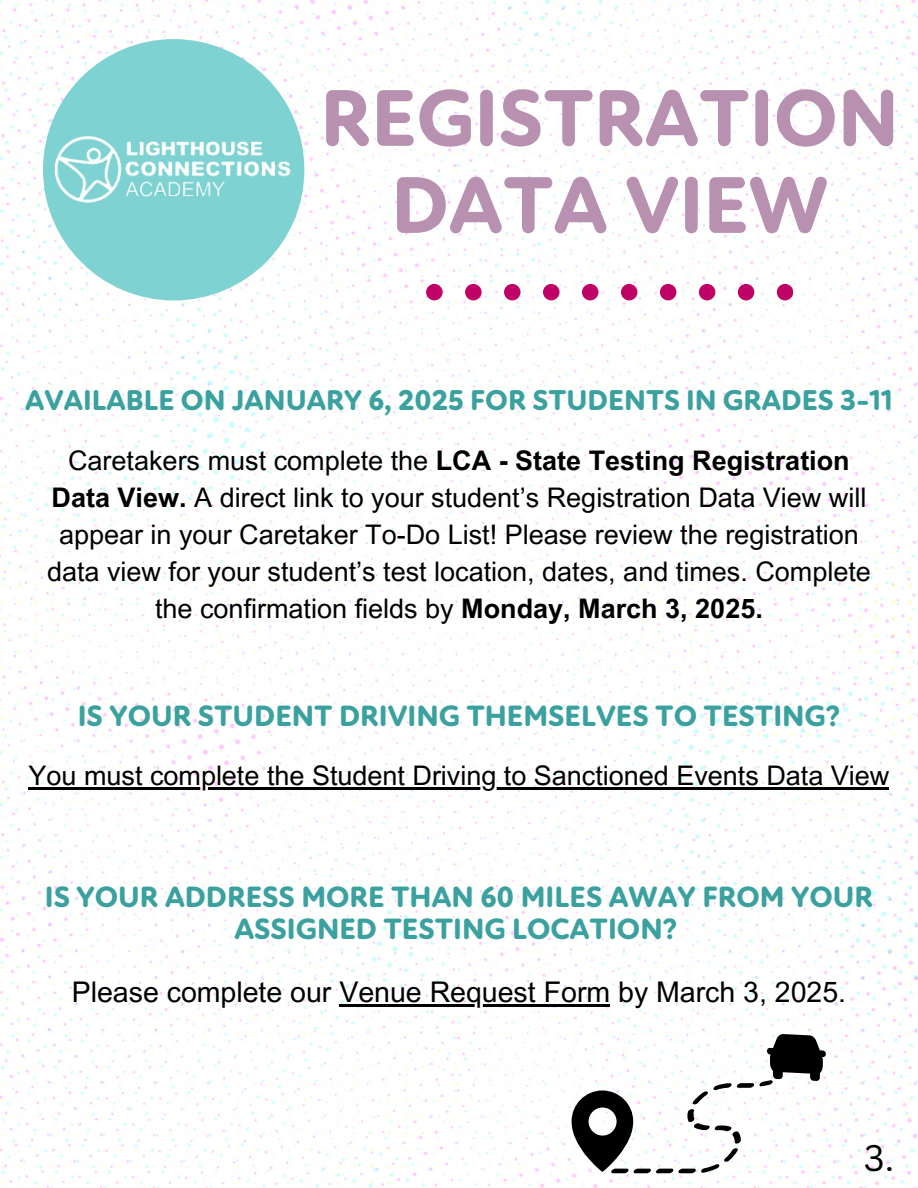
<style>
.page{position:relative;width:918px;height:1188px;background:#fff}
.page>*{position:absolute;margin:0;border:0;box-sizing:border-box;transform-origin:0 0}
.t1{font:800 81.9px/87px "New Atten Round";color:#b891b0;text-align:center}
.t2{font:36px "Canva Sans";color:#000}
.t3{font:800 30px/31.5px "New Atten Round";color:#3aa19f;text-align:center}
.t4{font:800 29.25px "New Atten Round";color:#3aa19f}
.t5{font:28.5px "Arial MT Pro";color:#000}
.t6{font:27px/37.2px "Arial MT Pro";color:#000;text-align:center}
.s1{font-weight:700}
</style>
<div class="page">
<img style="left:0;top:0;width:918px;height:1188px">
<div style="left:43px;top:39px;width:261px;height:261px;background:#7fd2d2;border-radius:50%"></div>
<img style="left:45px;top:128px;width:257px;height:83px">
<div style="left:777px;top:284px;width:16px;height:16px;background:#bf0366;border-radius:50%"></div>
<div style="left:738px;top:284px;width:16px;height:16px;background:#bf0366;border-radius:50%"></div>
<div style="left:699px;top:284px;width:16px;height:16px;background:#bf0366;border-radius:50%"></div>
<div style="left:660px;top:284px;width:16px;height:16px;background:#bf0366;border-radius:50%"></div>
<div style="left:621px;top:284px;width:16px;height:16px;background:#bf0366;border-radius:50%"></div>
<div style="left:582px;top:284px;width:16px;height:16px;background:#bf0366;border-radius:50%"></div>
<div style="left:543px;top:284px;width:17px;height:16px;background:#bf0366;border-radius:50%"></div>
<div style="left:504px;top:284px;width:17px;height:16px;background:#bf0366;border-radius:50%"></div>
<div style="left:465px;top:284px;width:17px;height:16px;background:#bf0366;border-radius:50%"></div>
<div style="left:426px;top:284px;width:17px;height:16px;background:#bf0366;border-radius:50%"></div>
<hr style="left:29px;top:788px;width:860px;height:2px;background:#000">
<hr style="left:339px;top:1004px;width:271px;height:2px;background:#000">
<svg style="left:572px;top:1034px;width:254px;height:139px"></svg>
<h1 class="t1" style="left:320px;top:82px;width:580px">REGISTRATION<br>DATA VIEW</h1>
<h3 class="t4" style="left:25px;top:388px;width:869px">AVAILABLE ON JANUARY 6, 2025 FOR STUDENTS IN GRADES 3-11</h3>
<p class="t6" style="left:47px;top:445px;width:825px">Caretakers must complete the <span class="s1">LCA - State Testing Registration Data View.</span> A direct link to your student’s Registration Data View will appear in your Caretaker To-Do List! Please review the registration data view for your student’s test location, dates, and times. Complete the confirmation fields by <span class="s1">Monday, March 3, 2025.</span></p>
<p class="t3" style="left:78px;top:703px;width:764px">IS YOUR STUDENT DRIVING THEMSELVES TO TESTING?</p>
<h3 class="t6" style="left:29px;top:761px;width:862px">You must complete the Student Driving to Sanctioned Events Data View</h3>
<p class="t3" style="left:45px;top:884px;width:830px">IS YOUR ADDRESS MORE THAN 60 MILES AWAY FROM YOUR<br>ASSIGNED TESTING LOCATION?</p>
<h3 class="t5" style="left:72px;top:981px;width:776px">Please complete our Venue Request Form by March 3, 2025.</h3>
<p class="t2" style="left:864px;top:1133px;width:32px">3.</p>
</div>
